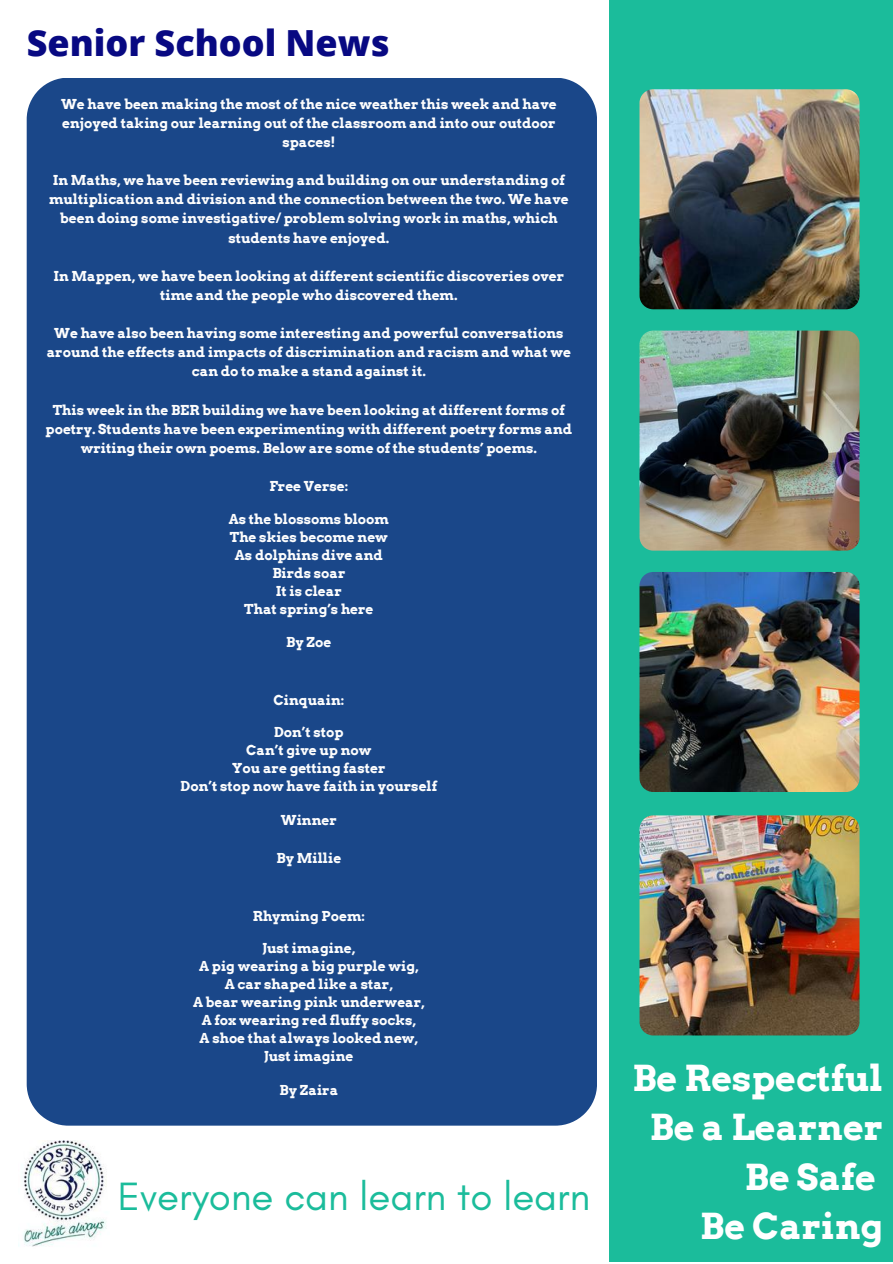
<style>
.page{position:relative;width:893px;height:1264px;background:#fff}
.page>*{position:absolute;margin:0;border:0;box-sizing:border-box;transform-origin:0 0}
.t1{font:40.2px "Glacial Indifference";color:#1bbc9b}
.t2{font:800 36px "Open Sans";color:#080982}
.t3{font:700 35.85px/49.2px "Arvo";color:#fff;text-align:right}
.t4{font:700 13.65px/18px "Arvo";color:#fdfdfd;text-align:center}
</style>
<div class="page">
<div style="left:609px;top:0;width:283px;height:1261px;background:#1bbc9b"></div>
<div style="left:27px;top:78px;width:570px;height:1047px;background:#1a4789"></div>
<img style="left:639px;top:330px;width:220px;height:220px;border-radius:14px">
<img style="left:639px;top:89px;width:220px;height:220px;border-radius:14px">
<img style="left:18px;top:1140px;width:88px;height:107px">
<img style="left:639px;top:572px;width:220px;height:220px;border-radius:14px">
<img style="left:639px;top:815px;width:220px;height:220px;border-radius:14px">
<h2 class="t2" style="left:27px;top:17px;width:364px">Senior School News</h2>
<p class="t4" style="left:61px;top:94px;width:497px;line-height:19px">We have been making the most of the nice weather this week and have enjoyed taking our learning out of the classroom and into our outdoor spaces!</p>
<p class="t4" style="left:49px;top:171px;width:521px;line-height:19px">In Maths, we have been reviewing and building on our understanding of multiplication and division and the connection between the two. We have been doing some investigative/ problem solving work in maths, which students have enjoyed.</p>
<p class="t4" style="left:54px;top:266px;width:512px;line-height:19px">In Mappen, we have been looking at different scientific discoveries over time and the people who discovered them.</p>
<p class="t4" style="left:47px;top:324px;width:526px;line-height:19px">We have also been having some interesting and powerful conversations around the effects and impacts of discrimination and racism and what we can do to make a stand against it.</p>
<p class="t4" style="left:46px;top:400px;width:528px;line-height:19px">This week in the BER building we have been looking at different forms of poetry. Students have been experimenting with different poetry forms and writing their own poems. Below are some of the students’ poems.</p>
<p class="t4" style="left:269px;top:477px;width:81px">Free Verse:</p>
<p class="t4" style="left:229px;top:510px;width:162px">As the blossoms bloom<br>The skies become new<br>As dolphins dive and<br>Birds soar<br>It is clear<br>That spring’s here</p>
<p class="t4" style="left:286px;top:633px;width:47px">By Zoe</p>
<p class="t4" style="left:273px;top:691px;width:72px">Cinquain:</p>
<p class="t4" style="left:180px;top:723px;width:258px">Don’t stop<br>Can’t give up now<br>You are getting faster<br>Don’t stop now have faith in yourself</p>
<p class="t4" style="left:281px;top:811px;width:57px">Winner</p>
<p class="t4" style="left:276px;top:849px;width:66px">By Millie</p>
<p class="t4" style="left:253px;top:906px;width:114px">Rhyming Poem:</p>
<p class="t4" style="left:193px;top:939px;width:233px">Just imagine,<br>A pig wearing a big purple wig,<br>A car shaped like a star,<br>A bear wearing pink underwear,<br>A fox wearing red fluffy socks,<br>A shoe that always looked new,<br>Just imagine</p>
<p class="t4" style="left:279px;top:1081px;width:60px">By Zaira</p>
<h1 class="t1" style="left:118px;top:1172px;width:474px">Everyone can learn to learn</h1>
<h3 class="t3" style="left:632px;top:1053px;width:252px">Be Respectful<br>Be a Learner<br>Be Safe<br>Be Caring</h3>
</div>
